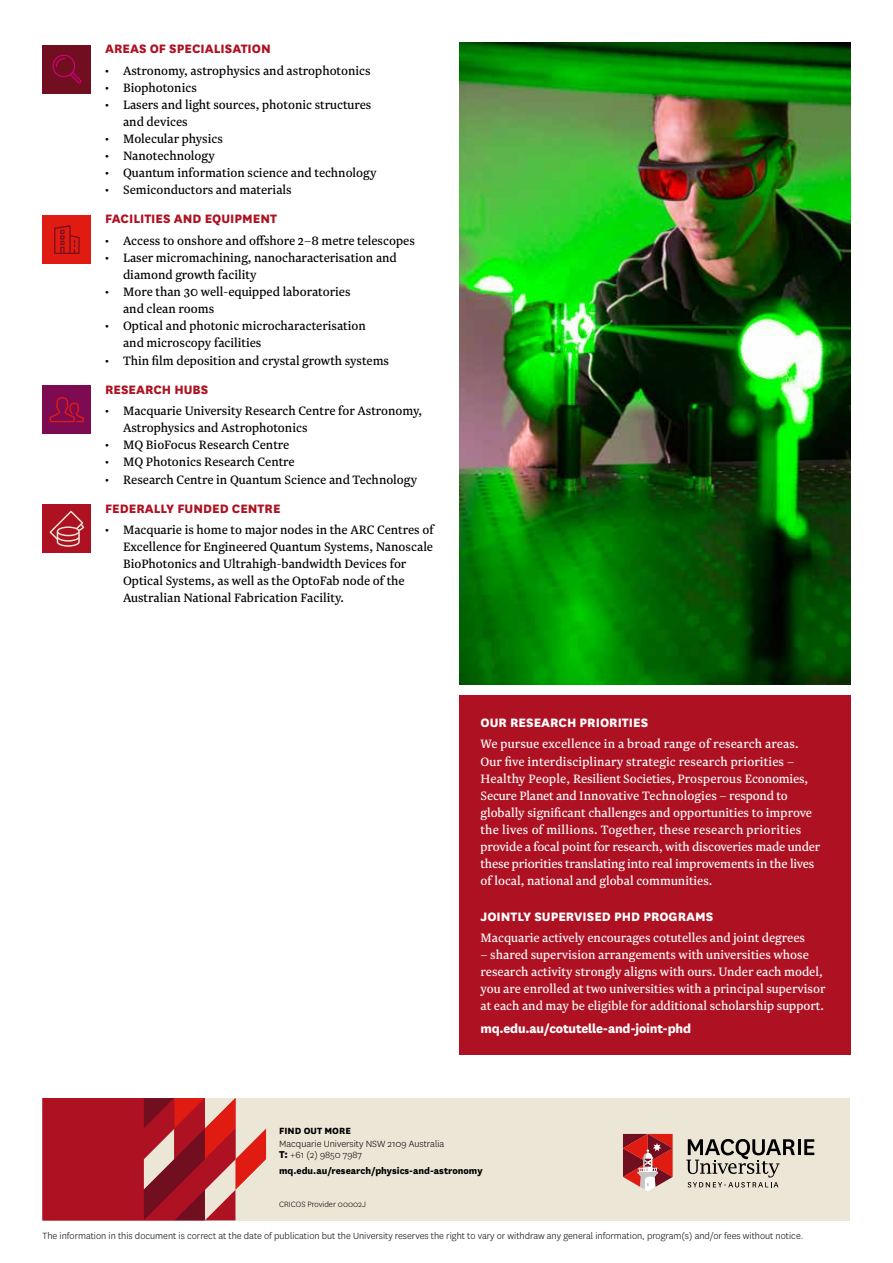
<style>
.page{position:relative;width:893px;height:1263px;background:#fff}
.page>*{position:absolute;margin:0;border:0;box-sizing:border-box;transform-origin:0 0}
.t1{font:14.25px/17.1px "Newzald";color:#000}
.t2{font:14.25px/17.1px "Newzald";color:#fff}
.t3{font:800 14.25px "National";color:#fff}
.t4{font:800 14.25px "National";color:#ae1122}
.t5{font:300 10.5px/11.7px "National";color:#000}
.t6{font:800 10.5px "National";color:#000}
.t7{font:300 9px "National";color:#000}
.s1{font-weight:800;font-size:11.7px}
</style>
<div class="page">
<div style="left:43px;top:1098px;width:807px;height:122px;background:#ebe6d6"></div>
<div style="left:459px;top:695px;width:391px;height:360px;background:#ae1122"></div>
<img style="left:459px;top:43px;width:391px;height:641px">
<svg style="left:623px;top:1134px;width:50px;height:57px;background:#bb5354"></svg>
<svg style="left:686px;top:1139px;width:128px;height:48px"></svg>
<svg style="left:43px;top:1098px;width:223px;height:122px"></svg>
<div style="left:43px;top:45px;width:48px;height:48px;background:#710e20"></div>
<svg style="left:53px;top:55px;width:28px;height:28px"></svg>
<div style="left:43px;top:385px;width:48px;height:49px;background:#7e0a52"></div>
<svg style="left:50px;top:397px;width:34px;height:25px"></svg>
<div style="left:43px;top:504px;width:48px;height:49px;background:#ae1122"></div>
<svg style="left:50px;top:511px;width:34px;height:36px"></svg>
<div style="left:43px;top:215px;width:48px;height:49px;background:#df1b12"></div>
<svg style="left:54px;top:225px;width:26px;height:29px"></svg>
<p class="t4" style="left:105px;top:39px;width:167px">AREAS OF SPECIALISATION</p>
<p class="t1" style="left:105px;top:61px;width:267px">• Astronomy, astrophysics and astrophotonics</p>
<p class="t1" style="left:105px;top:79px;width:93px">• Biophotonics</p>
<p class="t1" style="left:123px;top:96px;width:250px;text-indent:-18px">• Lasers and light sources, photonic structures and devices</p>
<p class="t1" style="left:105px;top:130px;width:119px">• Molecular physics</p>
<p class="t1" style="left:105px;top:147px;width:112px">• Nanotechnology</p>
<p class="t1" style="left:105px;top:164px;width:273px">• Quantum information science and technology</p>
<p class="t1" style="left:105px;top:181px;width:188px">• Semiconductors and materials</p>
<p class="t4" style="left:105px;top:209px;width:174px">FACILITIES AND EQUIPMENT</p>
<p class="t1" style="left:105px;top:232px;width:311px">• Access to onshore and offshore 2–8 metre telescopes</p>
<p class="t1" style="left:123px;top:249px;width:275px;text-indent:-18px">• Laser micromachining, nanocharacterisation and diamond growth facility</p>
<p class="t1" style="left:123px;top:283px;width:229px;text-indent:-18px">• More than 30 well-equipped laboratories and clean rooms</p>
<p class="t1" style="left:123px;top:317px;width:244px;text-indent:-18px">• Optical and photonic microcharacterisation and microscopy facilities</p>
<p class="t1" style="left:105px;top:351px;width:286px">• Thin film deposition and crystal growth systems</p>
<p class="t4" style="left:105px;top:379px;width:105px">RESEARCH HUBS</p>
<p class="t1" style="left:123px;top:402px;width:301px;text-indent:-18px">• Macquarie University Research Centre for Astronomy,<br>Astrophysics and Astrophotonics</p>
<p class="t1" style="left:105px;top:436px;width:186px">• MQ BioFocus Research Centre</p>
<p class="t1" style="left:105px;top:453px;width:191px">• MQ Photonics Research Centre</p>
<p class="t1" style="left:105px;top:470px;width:314px">• Research Centre in Quantum Science and Technology</p>
<p class="t4" style="left:105px;top:498px;width:177px">FEDERALLY FUNDED CENTRE</p>
<p class="t1" style="left:123px;top:521px;width:312px;text-indent:-18px">• Macquarie is home to major nodes in the ARC Centres of Excellence for Engineered Quantum Systems, Nanoscale BioPhotonics and Ultrahigh-bandwidth Devices for Optical Systems, as well as the OptoFab node of the Australian National Fabrication Facility.</p>
<p class="t3" style="left:480px;top:712px;width:169px">OUR RESEARCH PRIORITIES</p>
<p class="t2" style="left:480px;top:735px;width:341px">We pursue excellence in a broad range of research areas.<br>Our five interdisciplinary strategic research priorities – Healthy People, Resilient Societies, Prosperous Economies, Secure Planet and Innovative Technologies – respond to globally significant challenges and opportunities to improve the lives of millions. Together, these research priorities provide a focal point for research, with discoveries made under these priorities translating into real improvements in the lives of local, national and global communities.</p>
<p class="t3" style="left:480px;top:906px;width:234px">JOINTLY SUPERVISED PHD PROGRAMS</p>
<p class="t2" style="left:480px;top:929px;width:326px">Macquarie actively encourages cotutelles and joint degrees</p>
<p class="t2" style="left:480px;top:946px;width:346px">– shared supervision arrangements with universities whose research activity strongly aligns with ours. Under each model, you are enrolled at two universities with a principal supervisor at each and may be eligible for additional scholarship support.</p>
<p class="t3" style="left:480px;top:1019px;width:212px">mq.edu.au/cotutelle-and-joint-phd</p>
<p class="t6" style="left:279px;top:1123px;width:73px">FIND OUT MORE</p>
<p class="t5" style="left:279px;top:1137px;width:167px">Macquarie University NSW 2109 Australia<br><span class="s1">T:</span> +61 (2) 9850 7987</p>
<p class="t6" style="left:279px;top:1163px;width:205px">mq.edu.au/research/physics-and-astronomy</p>
<p class="t7" style="left:279px;top:1199px;width:88px">CRICOS Provider 00002J</p>
<p class="t5" style="left:43px;top:1229px;width:762px">The information in this document is correct at the date of publication but the University reserves the right to vary or withdraw any general information, program(s) and/or fees without notice.</p>
</div>
